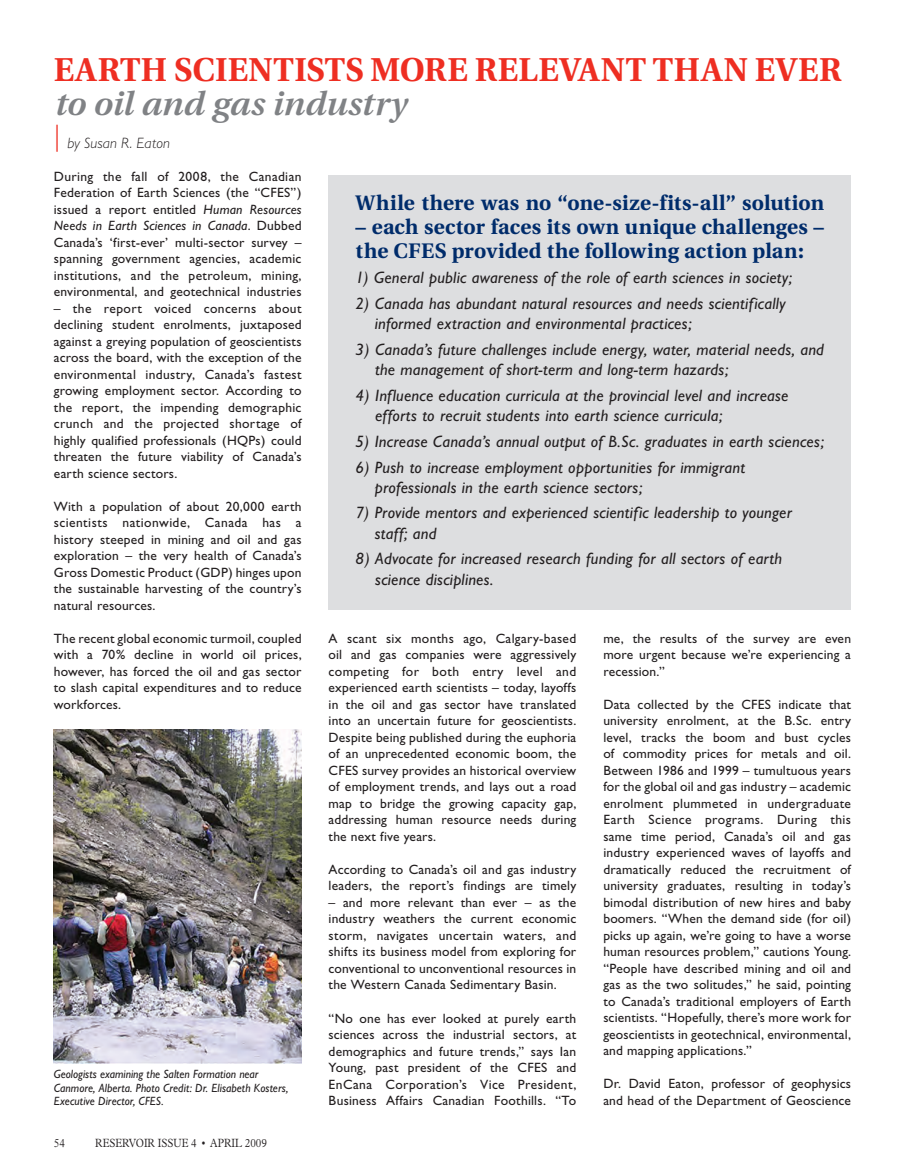
<style>
.page{position:relative;width:905px;height:1175px;background:#fff}
.page>*{position:absolute;margin:0;border:0;box-sizing:border-box;transform-origin:0 0}
.t1{font:700 33px "Utopia";letter-spacing:.015em;color:#ee2e22}
.t2{font:italic 600 33px "Utopia";letter-spacing:-.005em;color:#808285;scale:1.05 1}
.t3{font:700 21px/24px "Utopia";letter-spacing:.01em;color:#002c6b}
.t4{font:italic 16.5px/20.2px "Gill Sans";letter-spacing:.015em;color:#231f20}
.t5{font:italic 300 15px "Gill Sans";letter-spacing:.005em;color:#231f20}
.t6{font:13.5px/16.5px "Gill Sans";letter-spacing:.015em;color:#231f20;text-align:justify}
.t7{font:italic 12px/13.5px "Gill Sans";letter-spacing:.005em;color:#231f20;scale:.95 1}
.t8{font:300 12px "Plantin";color:#231f20;scale:.85 1}
.s1{font-style:italic}
</style>
<div class="page">
<img style="left:54px;top:729px;width:247px;height:333px">
<div style="left:328px;top:175px;width:522px;height:434px;background:#dddee0"></div>
<h1 class="t1" style="left:54px;top:51px;width:788px">EARTH SCIENTISTS MORE RELEVANT THAN EVER</h1>
<h1 class="t2" style="left:54px;top:85px;width:337px">to oil and gas industry</h1>
<p class="t5" style="left:54px;top:134px;width:118px"><sup>|</sup> by Susan R. Eaton</p>
<p class="t6" style="left:54px;top:168px;width:249px">During the fall of 2008, the Canadian Federation of Earth Sciences (the “CFES”) issued a report entitled <span class="s1">Human Resources Needs in Earth Sciences in Canada</span>. Dubbed Canada’s ‘first-ever’ multi-sector survey – spanning government agencies, academic institutions, and the petroleum, mining, environmental, and geotechnical industries</p>
<p class="t6" style="left:54px;top:300px;width:249px">– the report voiced concerns about declining student enrolments, juxtaposed against a greying population of geoscientists across the board, with the exception of the environmental industry, Canada’s fastest growing employment sector. According to the report, the impending demographic crunch and the projected shortage of highly qualified professionals (HQPs) could threaten the future viability of Canada’s earth science sectors.</p>
<p class="t6" style="left:54px;top:498px;width:249px">With a population of about 20,000 earth scientists nationwide, Canada has a history steeped in mining and oil and gas exploration – the very health of Canada’s Gross Domestic Product (GDP) hinges upon the sustainable harvesting of the country’s natural resources.</p>
<p class="t6" style="left:54px;top:630px;width:249px">The recent global economic turmoil, coupled with a 70% decline in world oil prices, however, has forced the oil and gas sector to slash capital expenditures and to reduce workforces.</p>
<p class="t6" style="left:328px;top:630px;width:249px">A scant six months ago, Calgary-based oil and gas companies were aggressively competing for both entry level and experienced earth scientists – today, layoffs in the oil and gas sector have translated into an uncertain future for geoscientists.<br>Despite being published during the euphoria of an unprecedented economic boom, the CFES survey provides an historical overview of employment trends, and lays out a road map to bridge the growing capacity gap, addressing human resource needs during the next five years.</p>
<p class="t6" style="left:328px;top:861px;width:249px">According to Canada’s oil and gas industry leaders, the report’s findings are timely</p>
<p class="t6" style="left:328px;top:894px;width:249px">– and more relevant than ever – as the industry weathers the current economic storm, navigates uncertain waters, and shifts its business model from exploring for conventional to unconventional resources in the Western Canada Sedimentary Basin.</p>
<p class="t6" style="left:328px;top:1009px;width:249px">“No one has ever looked at purely earth sciences across the industrial sectors, at demographics and future trends,” says Ian Young, past president of the CFES and EnCana Corporation’s Vice President, Business Affairs Canadian Foothills. “To</p>
<h2 class="t3" style="left:355px;top:190px;width:469px">While there was no “one-size-fits-all” solution</h2>
<h2 class="t3" style="left:355px;top:214px;width:469px">– each sector faces its own unique challenges – the CFES provided the following action plan:</h2>
<p class="t4" style="left:355px;top:268px;width:438px">1) General public awareness of the role of earth sciences in society;</p>
<p class="t4" style="left:374px;top:293px;width:412px;text-indent:-19px">2) Canada has abundant natural resources and needs scientifically informed extraction and environmental practices;</p>
<p class="t4" style="left:375px;top:339px;width:450px;text-indent:-19px">3) Canada’s future challenges include energy, water, material needs, and the management of short-term and long-term hazards;</p>
<p class="t4" style="left:375px;top:385px;width:414px;text-indent:-19px">4) Influence education curricula at the provincial level and increase efforts to recruit students into earth science curricula;</p>
<p class="t4" style="left:355px;top:431px;width:469px">5) Increase Canada’s annual output of B.Sc. graduates in earth sciences;</p>
<p class="t4" style="left:375px;top:457px;width:371px;text-indent:-19px">6) Push to increase employment opportunities for immigrant professionals in the earth science sectors;</p>
<p class="t4" style="left:374px;top:503px;width:418px;text-indent:-19px">7) Provide mentors and experienced scientific leadership to younger staff; and</p>
<p class="t4" style="left:375px;top:548px;width:408px;text-indent:-20px">8) Advocate for increased research funding for all sectors of earth science disciplines.</p>
<p class="t6" style="left:603px;top:630px;width:249px">me, the results of the survey are even more urgent because we’re experiencing a recession.”</p>
<p class="t6" style="left:603px;top:696px;width:249px">Data collected by the CFES indicate that university enrolment, at the B.Sc. entry level, tracks the boom and bust cycles of commodity prices for metals and oil.<br>Between 1986 and 1999 – tumultuous years for the global oil and gas industry – academic enrolment plummeted in undergraduate Earth Science programs. During this same time period, Canada’s oil and gas industry experienced waves of layoffs and dramatically reduced the recruitment of university graduates, resulting in today’s bimodal distribution of new hires and baby boomers. “When the demand side (for oil) picks up again, we’re going to have a worse human resources problem,” cautions Young. “People have described mining and oil and gas as the two solitudes,” he said, pointing to Canada’s traditional employers of Earth scientists. “Hopefully, there’s more work for geoscientists in geotechnical, environmental, and mapping applications.”</p>
<p class="t6" style="left:603px;top:1075px;width:249px">Dr. David Eaton, professor of geophysics and head of the Department of Geoscience</p>
<p class="t7" style="left:54px;top:1067px;width:248px">Geologists examining the Salten Formation near<br>Canmore, Alberta. Photo Credit: Dr. Elisabeth Kosters,<br>Executive Director, CFES.</p>
<p class="t8" style="left:54px;top:1136px;width:15px">54</p>
<p class="t8" style="left:95px;top:1136px;width:203px">RESERVOIR ISSUE 4 • APRIL 2009</p>
</div>
